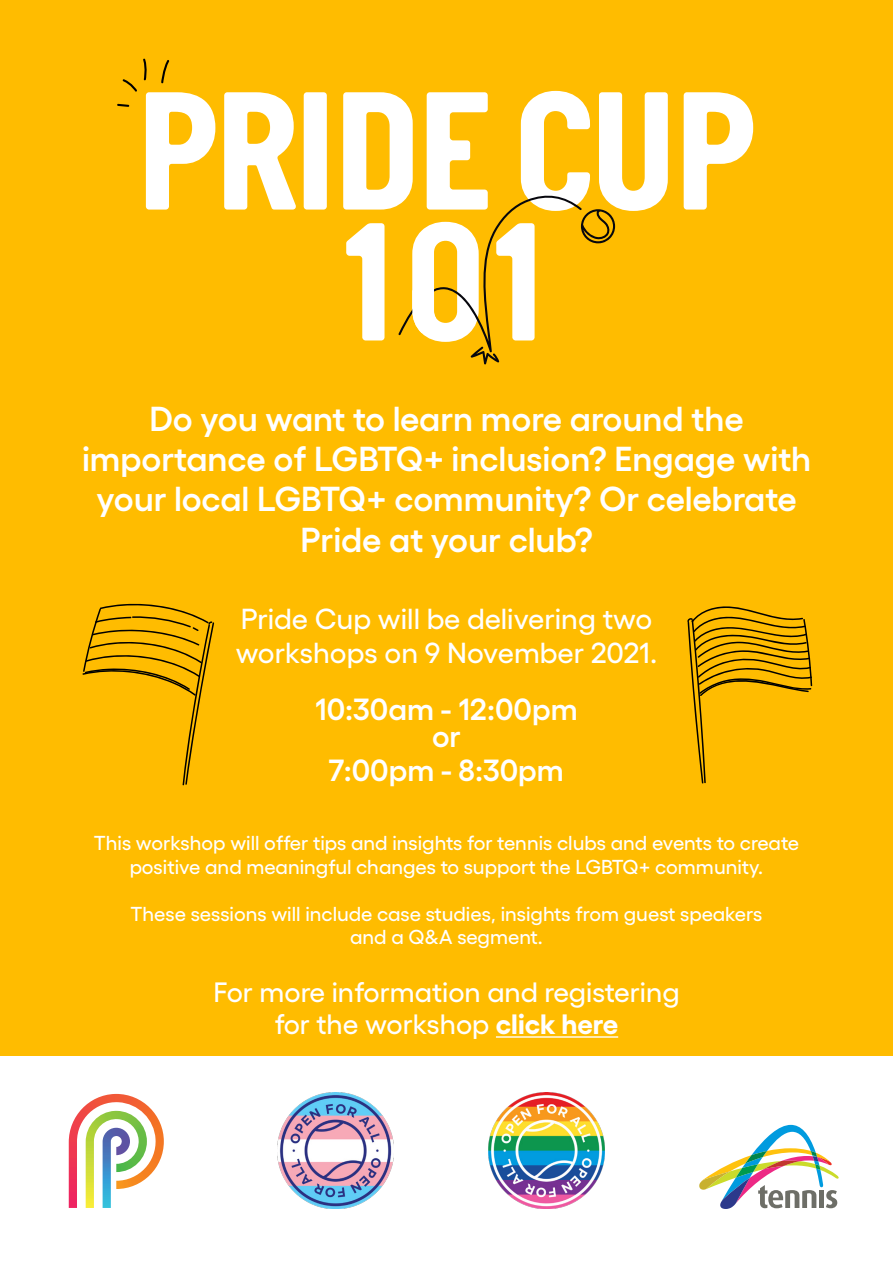
<style>
.page{position:relative;width:893px;height:1263px;background:#fff}
.page>*{position:absolute;margin:0;border:0;box-sizing:border-box;transform-origin:0 0}
.t1{font:600 34.65px/40.3px "Gellix";color:#fff;text-align:center}
.t2{font:600 30.6px/27.3px "Gellix";color:#fff;text-align:center}
.t3{font:500 28.95px/33.8px "Gellix";color:#fff}
.t4{font:500 27.9px/32.7px "Gellix";color:#fff;text-align:center}
.t5{font:500 20.1px/23.4px "Gellix";color:#fff;text-align:center}
.s1{font-weight:700}
</style>
<div class="page">
<div style="left:0;top:0;width:893px;height:1055px;background:#ffbc00"></div>
<svg style="left:117px;top:104px;width:12px;height:3px"></svg>
<svg style="left:123px;top:79px;width:14px;height:13px"></svg>
<svg style="left:143px;top:59px;width:4px;height:21px"></svg>
<svg style="left:161px;top:60px;width:8px;height:23px"></svg>
<svg style="left:146px;top:92px;width:69px;height:118px"></svg>
<svg style="left:224px;top:92px;width:72px;height:118px"></svg>
<div style="left:304px;top:92px;width:23px;height:118px;background:#fff"></div>
<svg style="left:684px;top:92px;width:69px;height:118px"></svg>
<svg style="left:343px;top:91px;width:325px;height:273px"></svg>
<svg style="left:69px;top:1094px;width:95px;height:114px"></svg>
<img style="left:488px;top:1093px;width:116px;height:116px">
<img style="left:277px;top:1093px;width:117px;height:116px">
<svg style="left:699px;top:1125px;width:140px;height:84px"></svg>
<hr style="left:496px;top:1036px;width:122px;height:2px;background:#fff">
<svg style="left:687px;top:606px;width:125px;height:178px"></svg>
<svg style="left:82px;top:603px;width:132px;height:182px"></svg>
<h1 class="t1" style="left:82px;top:395px;width:731px">Do you want to learn more around the importance of LGBTQ+ inclusion? Engage with your local LGBTQ+ community? Or celebrate Pride at your club?</h1>
<h3 class="t3" style="left:236px;top:599px;width:423px">Pride Cup will be delivering two workshops on 9 November 2021.</h3>
<h2 class="t2" style="left:315px;top:692px;width:264px">10:30am - 12:00pm or</h2>
<h2 class="t2" style="left:329px;top:753px;width:236px">7:00pm - 8:30pm</h2>
<p class="t5" style="left:94px;top:830px;width:707px">This workshop will offer tips and insights for tennis clubs and events to create positive and meaningful changes to support the LGBTQ+ community.</p>
<p class="t5" style="left:131px;top:900px;width:633px">These sessions will include case studies, insights from guest speakers and a Q&amp;A segment.</p>
<h3 class="t4" style="left:213px;top:972px;width:468px">For more information and registering for the workshop <span class="s1">click here</span></h3>
</div>
